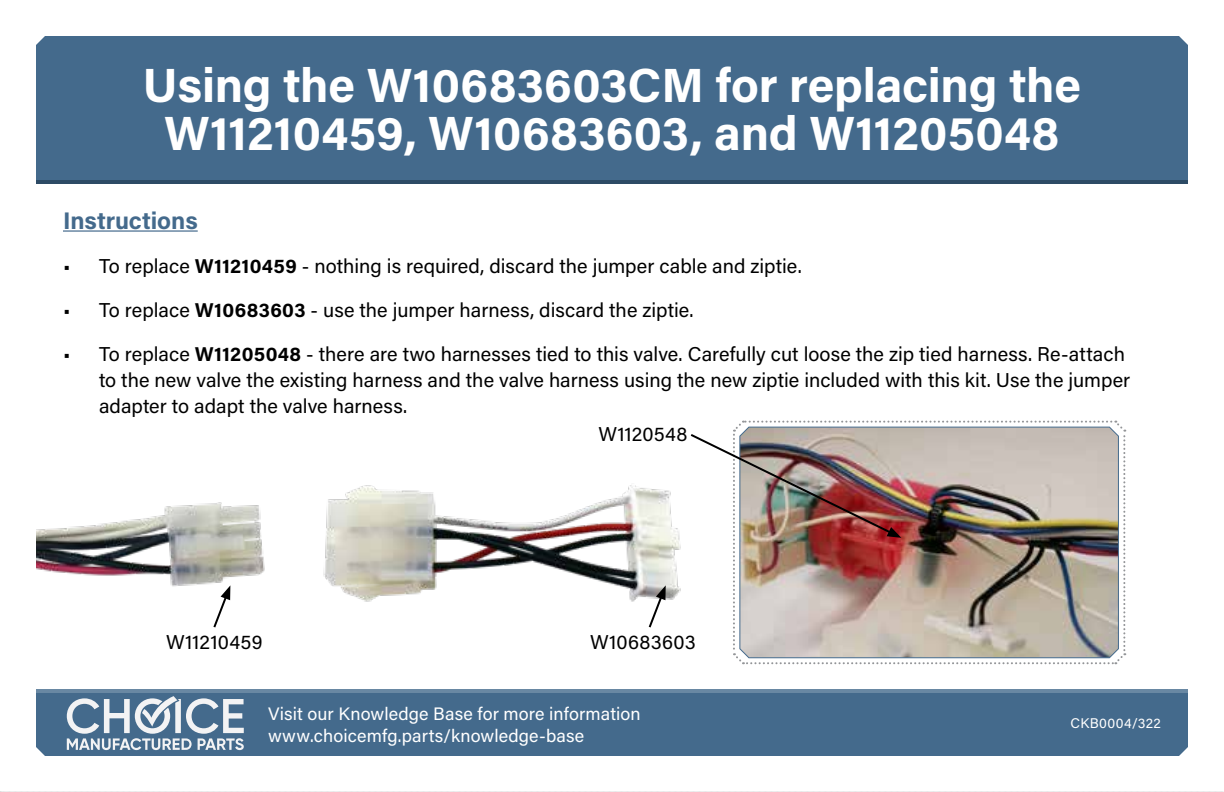
<style>
.page{position:relative;width:1224px;height:792px;background:#fff}
.page>*{position:absolute;margin:0;border:0;box-sizing:border-box;transform-origin:0 0}
.t1{font:700 48px/48px "Acumin Pro";color:#fff;text-align:center}
.t2{font:700 24px "Acumin Pro";color:#446a8c}
.t3{font:20px/26px "Acumin Pro";color:#000}
.t4{font:18px/22px "Acumin Pro";letter-spacing:.005em;color:#fff}
.t5{font:14px "Acumin Pro";letter-spacing:.035em;color:#fff}
.s1{font-weight:700}
</style>
<div class="page">
<div style="left:36px;top:36px;width:1152px;height:144px;background:#446a8c"></div>
<hr style="left:36px;top:180px;width:1152px;height:4px;background:#2d4b65">
<hr style="left:63px;top:230px;width:135px;height:2px;background:#446a8c">
<div style="left:36px;top:693px;width:1152px;height:63px;background:#446a8c"></div>
<svg style="left:67px;top:696px;width:177px;height:54px"></svg>
<hr style="left:36px;top:689px;width:1152px;height:4px;background:#6988a3">
<img style="left:36px;top:485px;width:645px;height:117px">
<svg style="left:212px;top:585px;width:18px;height:43px"></svg>
<svg style="left:647px;top:585px;width:19px;height:43px"></svg>
<img style="left:690px;top:420px;width:436px;height:245px">
<svg style="left:0;top:791px;width:1224px;height:1px"></svg>
<h1 class="t1" style="left:143px;top:59px;width:940px">Using the W10683603CM for replacing the<br>W11210459, W10683603, and W11205048</h1>
<p class="t2" style="left:63px;top:203px;width:136px">Instructions</p>
<p class="t3" style="left:63px;top:252px;width:740px">• To replace <span class="s1">W11210459</span> - nothing is required, discard the jumper cable and ziptie.</p>
<p class="t3" style="left:63px;top:296px;width:632px">• To replace <span class="s1">W10683603</span> - use the jumper harness, discard the ziptie.</p>
<p class="t3" style="left:99px;top:340px;width:1033px;text-indent:-36px">• To replace <span class="s1">W11205048</span> - there are two harnesses tied to this valve. Carefully cut loose the zip tied harness. Re-attach to the new valve the existing harness and the valve harness using the new ziptie included with this kit. Use the jumper adapter to adapt the valve harness.</p>
<p class="t3" style="left:598px;top:421px;width:91px">W1120548</p>
<p class="t3" style="left:166px;top:628px;width:98px">W11210459</p>
<p class="t3" style="left:590px;top:628px;width:107px">W10683603</p>
<p class="t4" style="left:268px;top:702px;width:374px">Visit our Knowledge Base for more information www.choicemfg.parts/knowledge-base</p>
<p class="t5" style="left:1070px;top:713px;width:92px">CKB0004/322</p>
</div>
